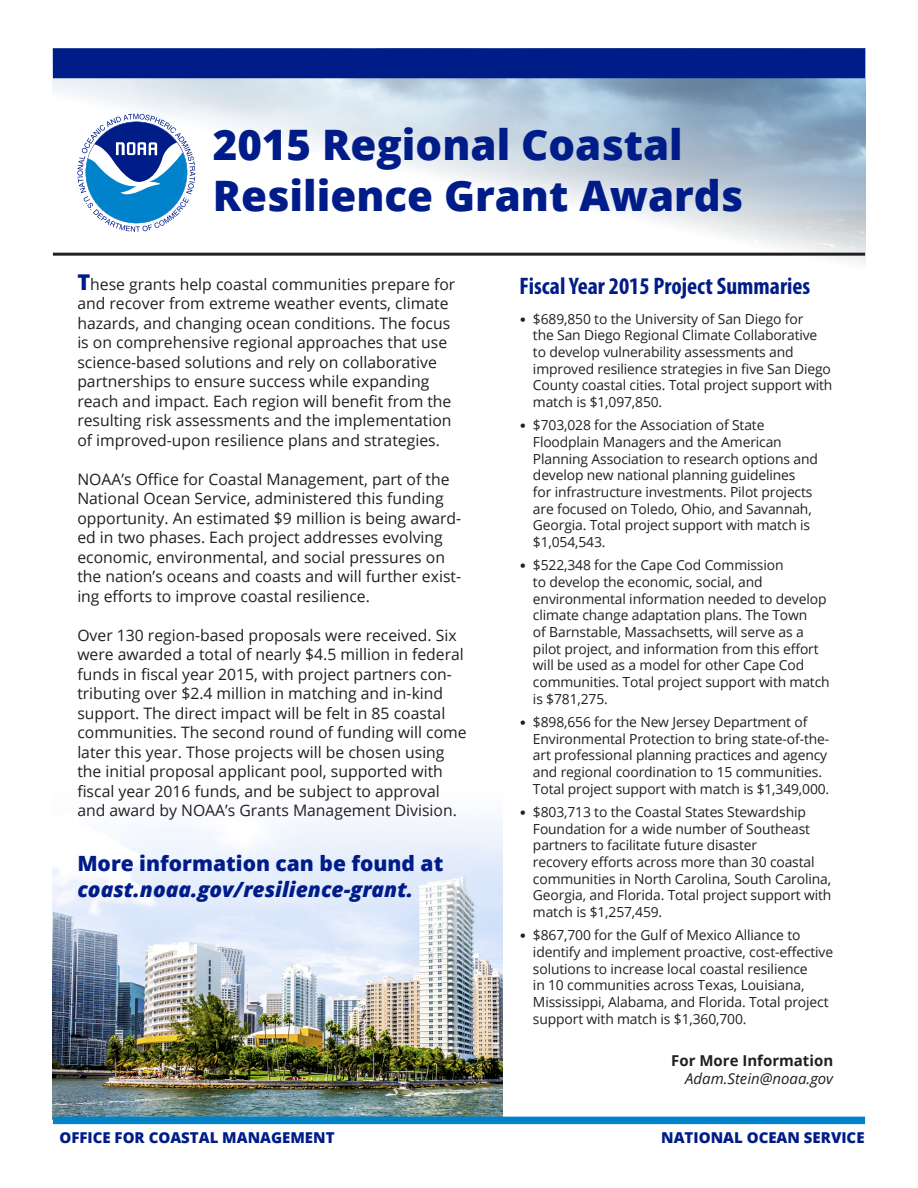
<style>
.page{position:relative;width:918px;height:1188px;background:#fff}
.page>*{position:absolute;margin:0;border:0;box-sizing:border-box;transform-origin:0 0}
.t1{font:800 42px/50.4px "Open Sans";color:#001c88}
.t2{font:700 condensed 24px "Myriad Pro";color:#001c88}
.t3{font:italic 800 21px/25.5px "Open Sans";color:#001c88}
.t4{font:15.75px/19.5px "Open Sans";color:#231f20}
.t5{font:800 15px "Open Sans";color:#001c88}
.t6{font:italic 15px "Open Sans";color:#231f20}
.t7{font:700 15px "Open Sans";color:#231f20}
.t8{font:13.8px/16.6px "Open Sans";letter-spacing:-.01em;color:#231f20}
.s1{font-weight:800;font-size:21.75px;color:#001c88}
.s2{font-style:normal}
.s3{font-family:"Calibri"}
</style>
<div class="page">
<img style="left:53px;top:78px;width:812px;height:187px">
<img style="left:53px;top:819px;width:449px;height:298px">
<hr style="left:53px;top:253px;width:812px;height:3px;background:#231f20">
<div style="left:53px;top:48px;width:812px;height:30px;background:#001c88"></div>
<div style="left:53px;top:1117px;width:812px;height:7px;background:#0083ca"></div>
<svg style="left:77px;top:114px;width:118px;height:118px"></svg>
<p class="t1" style="left:213px;top:118px;width:532px">2015 Regional Coastal<br>Resilience Grant Awards</p>
<p class="t4" style="left:77px;top:274px;width:379px"><span class="s1">T</span>hese grants help coastal communities prepare for and recover from extreme weather events, climate hazards, and changing ocean conditions. The focus is on comprehensive regional approaches that use science-based solutions and rely on collaborative partnerships to ensure success while expanding reach and impact. Each region will benefit from the resulting risk assessments and the implementation of improved-upon resilience plans and strategies.</p>
<p class="t4" style="left:77px;top:469px;width:385px">NOAA’s Office for Coastal Management, part of the National Ocean Service, administered this funding opportunity. An estimated $9 million is being award&shy;ed in two phases. Each project addresses evolving economic, environmental, and social pressures on the nation’s oceans and coasts and will further exist&shy;ing efforts to improve coastal resilience.</p>
<p class="t4" style="left:77px;top:625px;width:391px">Over 130 region-based proposals were received. Six were awarded a total of nearly $4.5 million in federal funds in fiscal year 2015, with project partners con&shy;tributing over $2.4 million in matching and in-kind support. The direct impact will be felt in 85 coastal communities. The second round of funding will come later this year. Those projects will be chosen using the initial proposal applicant pool, supported with fiscal year 2016 funds, and be subject to approval and award by NOAA’s Grants Management Division.</p>
<p class="t3" style="left:77px;top:850px;width:368px"><span class="s2">More information can be found at </span>coast.noaa.gov/resilience-grant.</p>
<p class="t2" style="left:519px;top:271px;width:292px">Fiscal Year 2015 Project Summaries</p>
<p class="t8" style="left:533px;top:310px;width:301px;text-indent:-14px"><span class="s3">•</span> $689,850 to the University of San Diego for<br>the San Diego Regional Climate Collaborative to develop vulnerability assessments and improved resilience strategies in five San Diego County coastal cities. Total project support with match is $1,097,850.</p>
<p class="t8" style="left:533px;top:417px;width:287px;text-indent:-14px"><span class="s3">•</span> $703,028 for the Association of State Floodplain Managers and the American Planning Association to research options and develop new national planning guidelines<br>for infrastructure investments. Pilot projects are focused on Toledo, Ohio, and Savannah, Georgia. Total project support with match is $1,054,543.</p>
<p class="t8" style="left:533px;top:557px;width:298px;text-indent:-14px"><span class="s3">•</span> $522,348 for the Cape Cod Commission<br>to develop the economic, social, and environmental information needed to develop climate change adaptation plans. The Town<br>of Barnstable, Massachsetts, will serve as a pilot project, and information from this effort will be used as a model for other Cape Cod communities. Total project support with match is $781,275.</p>
<p class="t8" style="left:533px;top:713px;width:298px;text-indent:-14px"><span class="s3">•</span> $898,656 for the New Jersey Department of Environmental Protection to bring state-of-the&shy;art professional planning practices and agency and regional coordination to 15 communities.<br>Total project support with match is $1,349,000.</p>
<p class="t8" style="left:533px;top:803px;width:300px;text-indent:-14px"><span class="s3">•</span> $803,713 to the Coastal States Stewardship Foundation for a wide number of Southeast partners to facilitate future disaster<br>recovery efforts across more than 30 coastal communities in North Carolina, South Carolina, Georgia, and Florida. Total project support with match is $1,257,459.</p>
<p class="t8" style="left:533px;top:927px;width:302px;text-indent:-14px"><span class="s3">•</span> $867,700 for the Gulf of Mexico Alliance to identify and implement proactive, cost-effective solutions to increase local coastal resilience<br>in 10 communities across Texas, Louisiana, Mississippi, Alabama, and Florida. Total project support with match is $1,360,700.</p>
<p class="t7" style="left:671px;top:1050px;width:163px">For More Information</p>
<p class="t6" style="left:685px;top:1069px;width:149px">Adam.Stein@noaa.gov</p>
<p class="t5" style="left:59px;top:1126px;width:277px">OFFICE FOR COASTAL MANAGEMENT</p>
<p class="t5" style="left:661px;top:1126px;width:205px">NATIONAL OCEAN SERVICE</p>
</div>
